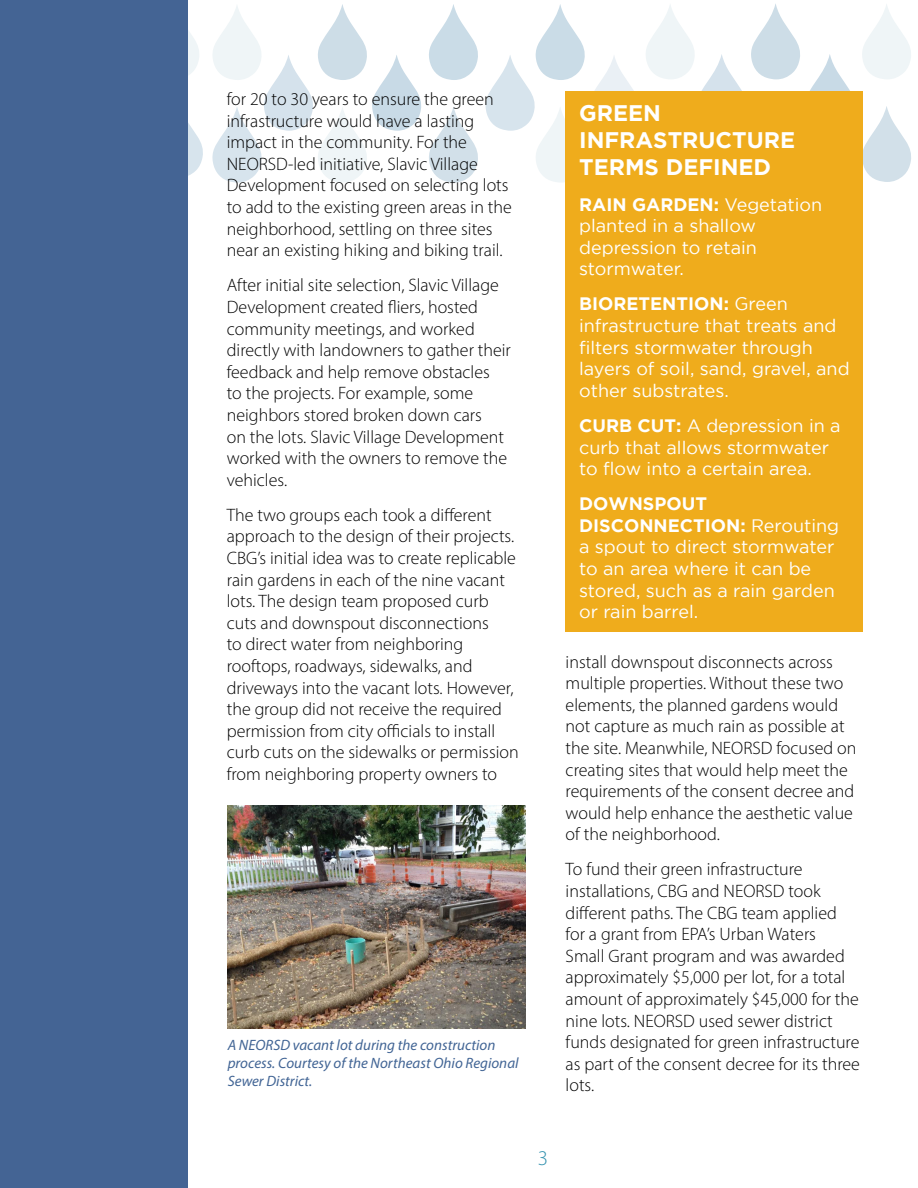
<style>
.page{position:relative;width:918px;height:1188px;background:#fff}
.page>*{position:absolute;margin:0;border:0;box-sizing:border-box;transform-origin:0 0}
.t1{font:700 22.5px/27px "Gotham";color:#fff}
.t2{font:300 21px "Myriad Pro";color:#3392af}
.t3{font:300 18px/21.6px "Myriad Pro";color:#000}
.t4{font:18px/21.6px "Gotham";color:#fff}
.t5{font:italic 15px/18px "Myriad Pro";color:#426595}
.s1{font-weight:700}
</style>
<div class="page">
<svg style="left:188px;top:30px;width:15px;height:146px"></svg>
<svg style="left:429px;top:4px;width:49px;height:76px"></svg>
<svg style="left:429px;top:107px;width:49px;height:76px"></svg>
<svg style="left:862px;top:4px;width:49px;height:75px"></svg>
<svg style="left:863px;top:106px;width:48px;height:76px"></svg>
<svg style="left:212px;top:4px;width:209px;height:179px"></svg>
<svg style="left:485px;top:4px;width:370px;height:179px"></svg>
<div style="left:0;top:0;width:188px;height:1188px;background:#446494"></div>
<div style="left:566px;top:92px;width:297px;height:540px;background:#efac1c"></div>
<img style="left:227px;top:805px;width:298px;height:224px">
<p class="t3" style="left:227px;top:88px;width:287px">for 20 to 30 years to ensure the green infrastructure would have a lasting impact in the community. For the NEORSD-led initiative, Slavic Village Development focused on selecting lots to add to the existing green areas in the neighborhood, settling on three sites near an existing hiking and biking trail.</p>
<p class="t3" style="left:227px;top:274px;width:286px">After initial site selection, Slavic Village Development created fliers, hosted community meetings, and worked directly with landowners to gather their feedback and help remove obstacles<br>to the projects. For example, some neighbors stored broken down cars<br>on the lots. Slavic Village Development worked with the owners to remove the vehicles.</p>
<p class="t3" style="left:227px;top:504px;width:293px">The two groups each took a different approach to the design of their projects.<br>CBG’s initial idea was to create replicable rain gardens in each of the nine vacant lots. The design team proposed curb cuts and downspout disconnections<br>to direct water from neighboring rooftops, roadways, sidewalks, and driveways into the vacant lots. However, the group did not receive the required permission from city officials to install curb cuts on the sidewalks or permission from neighboring property owners to</p>
<p class="t5" style="left:228px;top:1036px;width:292px">A NEORSD vacant lot during the construction process. Courtesy of the Northeast Ohio Regional<br>Sewer District.</p>
<p class="t1" style="left:579px;top:99px;width:217px">GREEN<br>INFRASTRUCTURE<br>TERMS DEFINED</p>
<p class="t4" style="left:579px;top:193px;width:245px"><span class="s1">RAIN GARDEN:</span> Vegetation planted in a shallow depression to retain stormwater.</p>
<p class="t4" style="left:579px;top:293px;width:272px"><span class="s1">BIORETENTION:</span> Green infrastructure that treats and filters stormwater through layers of soil, sand, gravel, and other substrates.</p>
<p class="t4" style="left:579px;top:414px;width:263px"><span class="s1">CURB CUT:</span> A depression in a curb that allows stormwater to flow into a certain area.</p>
<p class="t4" style="left:579px;top:493px;width:262px"><span class="s1">DOWNSPOUT<br>DISCONNECTION:</span> Rerouting a spout to direct stormwater to an area where it can be stored, such as a rain garden or rain barrel.</p>
<p class="t3" style="left:566px;top:651px;width:292px">install downspout disconnects across multiple properties. Without these two elements, the planned gardens would not capture as much rain as possible at the site. Meanwhile, NEORSD focused on creating sites that would help meet the requirements of the consent decree and would help enhance the aesthetic value of the neighborhood.</p>
<p class="t3" style="left:566px;top:858px;width:296px">To fund their green infrastructure installations, CBG and NEORSD took different paths. The CBG team applied for a grant from EPA’s Urban Waters<br>Small Grant program and was awarded approximately $5,000 per lot, for a total amount of approximately $45,000 for the nine lots. NEORSD used sewer district funds designated for green infrastructure as part of the consent decree for its three lots.</p>
<p class="t2" style="left:538px;top:1146px;width:12px">3</p>
</div>
